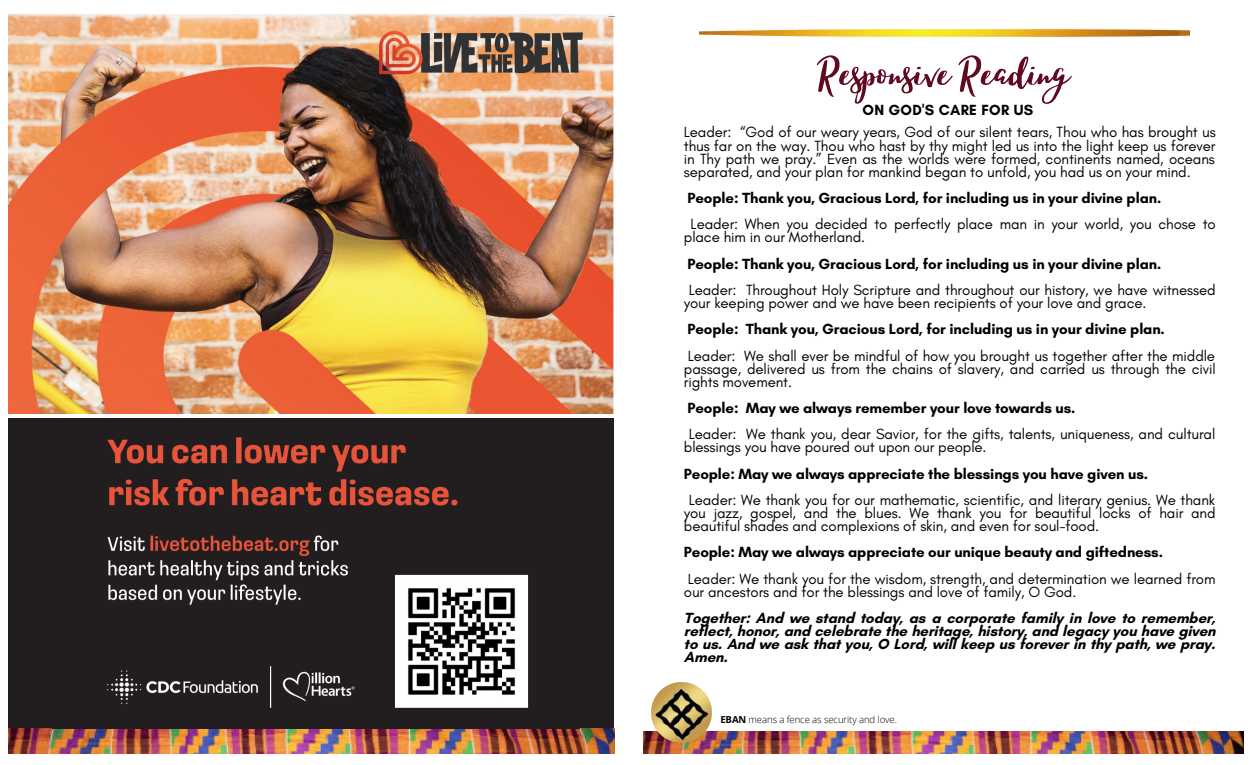
<style>
.page{position:relative;width:1260px;height:765px;background:#fff}
.page>*{position:absolute;margin:0;border:0;box-sizing:border-box;transform-origin:0 0}
.t1{font:52.75px "Lucky Dip Caitlin";color:#610920}
.t2{font:15px/13.1px "Glacial Indifference";letter-spacing:-.005em;color:#000}
.t3{font:700 15px/13.1px "Glacial Indifference";letter-spacing:-.005em;color:#000;text-align:justify}
.t4{font:700 15px "Glacial Indifference";letter-spacing:.02em;color:#000}
.t5{font:300 9.62px "Open Sans";letter-spacing:-.01em;color:#000}
.s1{font-weight:700}
</style>
<div class="page">
<img style="left:644px;top:731px;width:600px;height:23px">
<img style="left:8px;top:15px;width:606px;height:399px">
<div style="left:8px;top:418px;width:606px;height:311px;background:#221e20"></div>
<img style="left:8px;top:729px;width:606px;height:25px">
<img style="left:699px;top:30px;width:490px;height:6px">
<img style="left:107px;top:437px;width:422px;height:271px">
<img style="left:643px;top:682px;width:97px;height:71px">
<h1 class="t1" style="left:817px;top:45px;width:255px">Responsive Reading</h1>
<p class="t4" style="left:863px;top:101px;width:172px">ON GOD'S CARE FOR US</p>
<p class="t2" style="left:684px;top:126px;width:533px;text-align:justify">Leader: “God of our weary years, God of our silent tears, Thou who has brought us thus far on the way. Thou who hast by thy might led us into the light keep us forever in Thy path we pray.” Even as the worlds were formed, continents named, oceans separated, and your plan for mankind began to unfold, you had us on your mind.</p>
<p class="t3" style="left:688px;top:191px;width:475px">People: Thank you, Gracious Lord, for including us in your divine plan.</p>
<p class="t2" style="left:684px;top:217px;width:533px;text-indent:7px">Leader: When you decided to perfectly place man in your world, you chose to place him in our Motherland.</p>
<p class="t3" style="left:688px;top:257px;width:475px">People: Thank you, Gracious Lord, for including us in your divine plan.</p>
<p class="t2" style="left:684px;top:283px;width:533px;text-indent:5px">Leader: Throughout Holy Scripture and throughout our history, we have witnessed your keeping power and we have been recipients of your love and grace.</p>
<p class="t3" style="left:688px;top:322px;width:479px">People: Thank you, Gracious Lord, for including us in your divine plan.</p>
<p class="t2" style="left:684px;top:349px;width:533px;text-align:justify">Leader: We shall ever be mindful of how you brought us together after the middle passage, delivered us from the chains of slavery, and carried us through the civil rights movement.</p>
<p class="t3" style="left:688px;top:401px;width:389px">People: May we always remember your love towards us.</p>
<p class="t2" style="left:684px;top:427px;width:533px;text-indent:5px">Leader: We thank you, dear Savior, for the gifts, talents, uniqueness, and cultural blessings you have poured out upon our people.</p>
<p class="t3" style="left:684px;top:467px;width:466px">People: May we always appreciate the blessings you have given us.</p>
<p class="t2" style="left:684px;top:493px;width:533px;text-align:justify;text-indent:5px">Leader: We thank you for our mathematic, scientific, and literary genius. We thank you jazz, gospel, and the blues. We thank you for beautiful locks of hair and beautiful shades and complexions of skin, and even for soul-food.</p>
<p class="t3" style="left:684px;top:546px;width:480px">People: May we always appreciate our unique beauty and giftedness.</p>
<p class="t2" style="left:684px;top:572px;width:533px">Leader: We thank you for the wisdom, strength, and determination we learned from our ancestors and for the blessings and love of family, O God.</p>
<p class="t3" style="left:684px;top:611px;width:533px">Together: And we stand today, as a corporate family in love to remember, reflect, honor, and celebrate the heritage, history, and legacy you have given to us. And we ask that you, O Lord, will keep us forever in thy path, we pray.<br>Amen.</p>
<p class="t5" style="left:720px;top:713px;width:178px"><span class="s1">EBAN</span> means a fence as security and love.</p>
</div>
